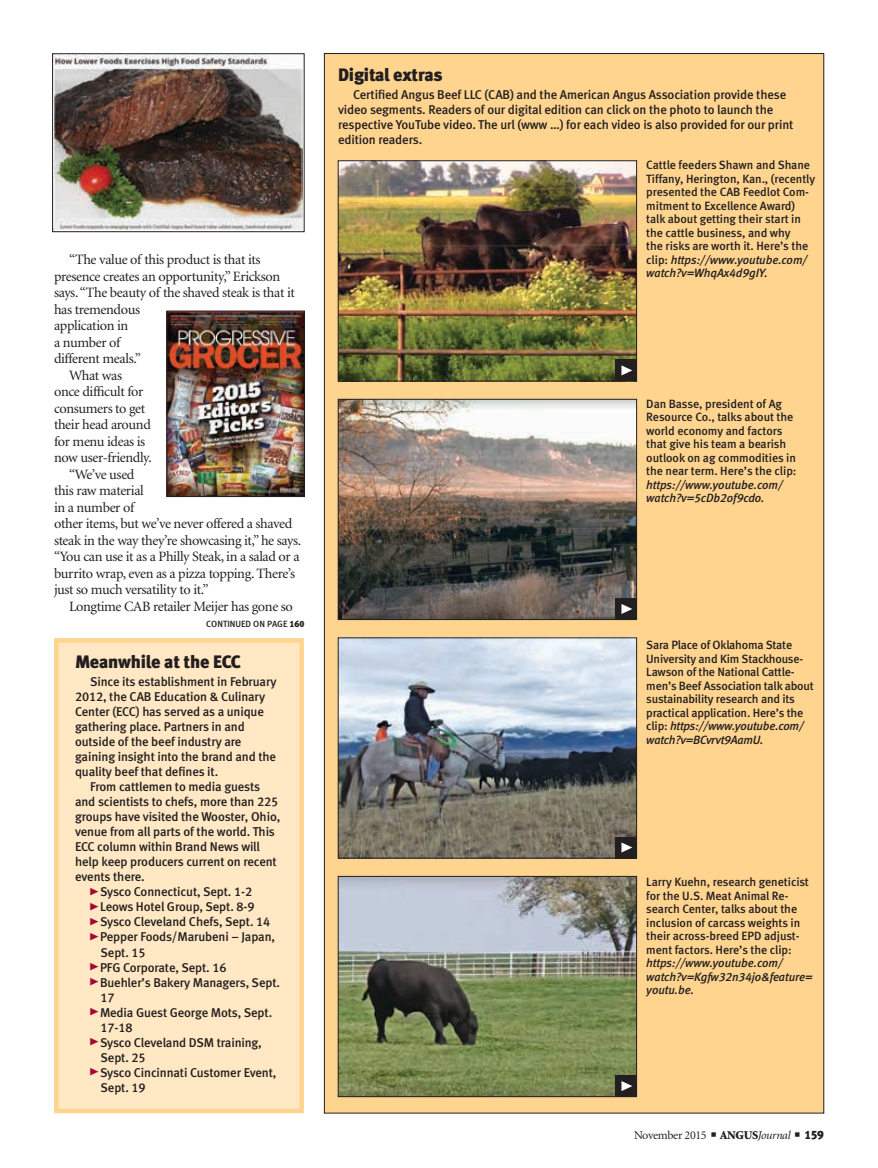
<style>
.page{position:relative;width:878px;height:1168px;background:#fff}
.page>*{position:absolute;margin:0;border:0;box-sizing:border-box;transform-origin:0 0}
.sidebar_headline{font:18px "Meta Black LF";letter-spacing:-.015em;color:#231f20}
.body_text{font:14.25px/16.5px "Minion";letter-spacing:-.025em;color:#231f20}
.sidebar_text{font:12.75px/15px "Meta Medium LF";letter-spacing:-.01em;color:#231f20}
.cutlines{font:12px/13.5px "Meta Medium LF";letter-spacing:-.01em;color:#231f20}
.t1{font:12px "Minion";letter-spacing:-.025em;color:#231f20}
.t2{font:9px "Meta Medium LF";color:#231f20}
.s1{font-family:"Meta Black LF"}
.s2{font-family:"Meta Black Expert";font-size:21px;color:#a70432}
.s3{font-style:italic}
.s4{font-weight:900}
</style>
<div class="page">
<div style="left:56px;top:640px;width:246px;height:471px;background:#ffe8c3"></div>
<div style="left:54px;top:638px;width:250px;height:475px;border:4px solid #ffd48f"></div>
<div style="left:324px;top:54px;width:499px;height:1059px;background:#ffd48f"></div>
<img style="left:340px;top:163px;width:294px;height:216px">
<div style="left:338px;top:161px;width:298px;height:220px;border:1px solid #231f20"></div>
<img style="left:340px;top:401px;width:294px;height:217px">
<div style="left:338px;top:399px;width:298px;height:221px;border:1px solid #231f20"></div>
<img style="left:340px;top:640px;width:294px;height:216px">
<div style="left:338px;top:638px;width:298px;height:220px;border:1px solid #231f20"></div>
<img style="left:340px;top:878px;width:294px;height:217px">
<div style="left:338px;top:876px;width:298px;height:221px;border:1px solid #231f20"></div>
<div style="left:615px;top:360px;width:21px;height:21px;background:#231f20"></div>
<svg style="left:621px;top:365px;width:11px;height:10px"></svg>
<div style="left:615px;top:598px;width:21px;height:21px;background:#231f20"></div>
<svg style="left:621px;top:604px;width:11px;height:10px"></svg>
<div style="left:615px;top:837px;width:21px;height:21px;background:#231f20"></div>
<svg style="left:621px;top:842px;width:11px;height:10px"></svg>
<div style="left:615px;top:1075px;width:21px;height:21px;background:#231f20"></div>
<svg style="left:621px;top:1081px;width:11px;height:10px"></svg>
<img style="left:169px;top:313px;width:134px;height:182px">
<div style="left:167px;top:311px;width:138px;height:186px;border:1px solid #231f20"></div>
<img style="left:54px;top:56px;width:248px;height:173px">
<div style="left:52px;top:54px;width:252px;height:178px;border:1px solid #231f20"></div>
<p class="body_text" style="left:54px;top:252px;width:242px;text-indent:15px">“The value of this product is that its presence creates an opportunity,” Erickson says. “The beauty of the shaved steak is that it has tremendous<br>application in<br>a number of<br>different meals.”</p>
<p class="body_text" style="left:54px;top:367px;width:99px;text-indent:15px">What was<br>once difficult for consumers to get their head around for menu ideas is now user-friendly.</p>
<p class="body_text" style="left:54px;top:466px;width:249px;text-indent:15px">“We’ve used<br>this raw material<br>in a number of<br>other items, but we’ve never offered a shaved steak in the way they’re showcasing it,” he says. “You can use it as a Philly Steak, in a salad or a burrito wrap, even as a pizza topping. There’s just so much versatility to it.”</p>
<p class="body_text" style="left:69px;top:598px;width:225px">Longtime CAB retailer Meijer has gone so</p>
<p class="t2" style="left:206px;top:619px;width:100px">CONTINUED ON PAGE <span class="s1">160</span></p>
<p class="sidebar_headline" style="left:75px;top:651px;width:167px">Meanwhile at the ECC</p>
<p class="sidebar_text" style="left:75px;top:674px;width:203px;text-indent:15px">Since its establishment in February 2012, the CAB Education &amp; Culinary Center (ECC) has served as a unique gathering place. Partners in and outside of the beef industry are gaining insight into the brand and the quality beef that defines it.</p>
<p class="sidebar_text" style="left:75px;top:779px;width:207px;text-indent:15px">From cattlemen to media guests and scientists to chefs, more than 225 groups have visited the Wooster, Ohio, venue from all parts of the world. This<br>ECC column within Brand News will help keep producers current on recent events there.</p>
<p class="sidebar_text" style="left:88px;top:884px;width:165px"><span class="s2">@</span>Sysco Connecticut, Sept. 1-2</p>
<p class="sidebar_text" style="left:88px;top:899px;width:168px"><span class="s2">@</span>Leows Hotel Group, Sept. 8-9</p>
<p class="sidebar_text" style="left:88px;top:914px;width:183px"><span class="s2">@</span>Sysco Cleveland Chefs, Sept. 14</p>
<p class="sidebar_text" style="left:100px;top:929px;width:176px;text-indent:-12px"><span class="s2">@</span>Pepper Foods/Marubeni – Japan,<br>Sept. 15</p>
<p class="sidebar_text" style="left:88px;top:959px;width:139px"><span class="s2">@</span>PFG Corporate, Sept. 16</p>
<p class="sidebar_text" style="left:100px;top:974px;width:181px;text-indent:-12px"><span class="s2">@</span>Buehler’s Bakery Managers, Sept.<br>17</p>
<p class="sidebar_text" style="left:100px;top:1004px;width:173px;text-indent:-12px"><span class="s2">@</span>Media Guest George Mots, Sept.<br>17-18</p>
<p class="sidebar_text" style="left:100px;top:1034px;width:163px;text-indent:-12px"><span class="s2">@</span>Sysco Cleveland DSM training,<br>Sept. 25</p>
<p class="sidebar_text" style="left:100px;top:1064px;width:177px;text-indent:-12px"><span class="s2">@</span>Sysco Cincinnati Customer Event,<br>Sept. 19</p>
<p class="sidebar_headline" style="left:338px;top:63px;width:106px">Digital extras</p>
<p class="sidebar_text" style="left:338px;top:87px;width:457px;text-indent:15px">Certified Angus Beef LLC (CAB) and the American Angus Association provide these video segments. Readers of our digital edition can click on the photo to launch the respective YouTube video. The url (www …) for each video is also provided for our print edition readers.</p>
<p class="cutlines" style="left:646px;top:158px;width:170px">Cattle feeders Shawn and Shane<br>Tiffany, Herington, Kan., (recently presented the CAB Feedlot Com&shy;mitment to Excellence Award) talk about getting their start in the cattle business, and why<br>the risks are worth it. Here’s the clip: <span class="s3">https://www.youtube.com/ watch?v=WhqAx4d9gIY.</span></p>
<p class="cutlines" style="left:646px;top:397px;width:152px">Dan Basse, president of Ag<br>Resource Co., talks about the world economy and factors that give his team a bearish outlook on ag commodities in the near term. Here’s the clip: <span class="s3">https://www.youtube.com/ watch?v=5cDb2of9cdo.</span></p>
<p class="cutlines" style="left:646px;top:638px;width:169px">Sara Place of Oklahoma State<br>University and Kim Stackhouse-<br>Lawson of the National Cattle&shy;men’s Beef Association talk about sustainability research and its practical application. Here’s the clip: <span class="s3">https://www.youtube.com/ watch?v=BCvrvt9AamU.</span></p>
<p class="cutlines" style="left:646px;top:875px;width:168px">Larry Kuehn, research geneticist for the U.S. Meat Animal Re&shy;search Center, talks about the inclusion of carcass weights in their across-breed EPD adjust&shy;ment factors. Here’s the clip: <span class="s3">https://www.youtube.com/ watch?v=Kgfw32n34jo&amp;feature= youtu.be.</span></p>
<p class="t1" style="left:634px;top:1129px;width:191px">November 2015 ■ <span class="s4">ANGUS</span><span class="s3">Journal</span> ■ <span class="s1">159</span></p>
</div>
